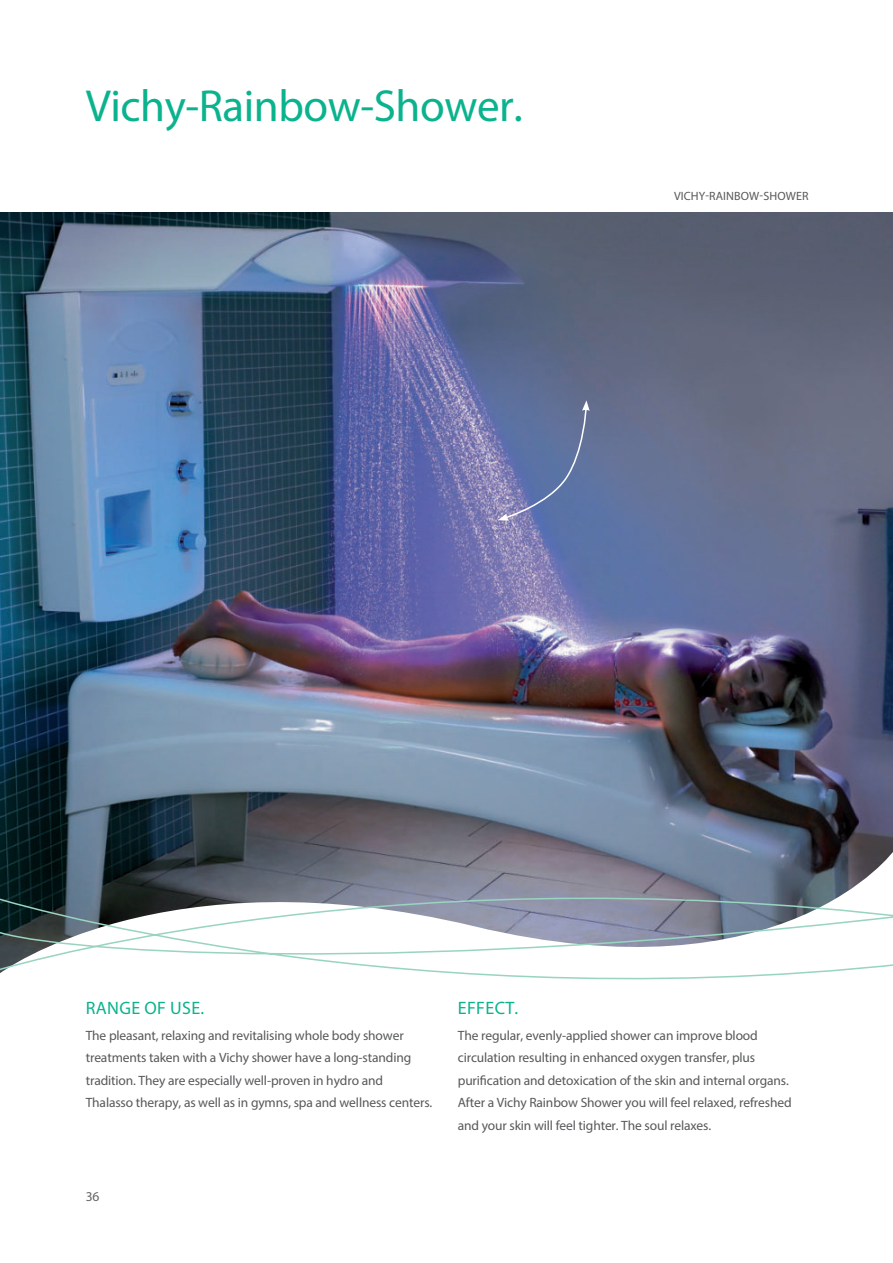
<style>
.page{position:relative;width:893px;height:1263px;background:#fff}
.page>*{position:absolute;margin:0;border:0;box-sizing:border-box;transform-origin:0 0}
.t1{font:45px "Myriad Pro";letter-spacing:-.01em;color:#0ab38d}
.t2{font:18px "Myriad Pro";letter-spacing:.02em;color:#0ab38d}
.t3{font:13.5px/22.5px "Myriad Pro";letter-spacing:-.01em;color:#57585a}
.t4{font:13.5px "Myriad Pro";color:#636366}
.t5{font:12px "Myriad Pro";letter-spacing:.01em;color:#57585a}
</style>
<div class="page">
<img style="left:0;top:213px;width:893px;height:637px">
<svg style="left:0;top:850px;width:893px;height:130px"></svg>
<svg style="left:0;top:874px;width:893px;height:105px"></svg>
<svg style="left:498px;top:400px;width:92px;height:121px"></svg>
<h1 class="t1" style="left:86px;top:83px;width:438px">Vichy-Rainbow-Shower.</h1>
<p class="t5" style="left:674px;top:190px;width:136px">VICHY-RAINBOW-SHOWER</p>
<h2 class="t2" style="left:86px;top:999px;width:120px">RANGE OF USE.</h2>
<h2 class="t2" style="left:458px;top:999px;width:62px">EFFECT.</h2>
<p class="t3" style="left:86px;top:1024px;width:348px">The pleasant, relaxing and revitalising whole body shower treatments taken with a Vichy shower have a long-standing tradition. They are especially well-proven in hydro and Thalasso therapy, as well as in gymns, spa and wellness centers.</p>
<p class="t3" style="left:458px;top:1024px;width:335px">The regular, evenly-applied shower can improve blood circulation resulting in enhanced oxygen transfer, plus purification and detoxication of the skin and internal organs.<br>After a Vichy Rainbow Shower you will feel relaxed, refreshed and your skin will feel tighter. The soul relaxes.</p>
<p class="t4" style="left:86px;top:1190px;width:15px">36</p>
</div>
